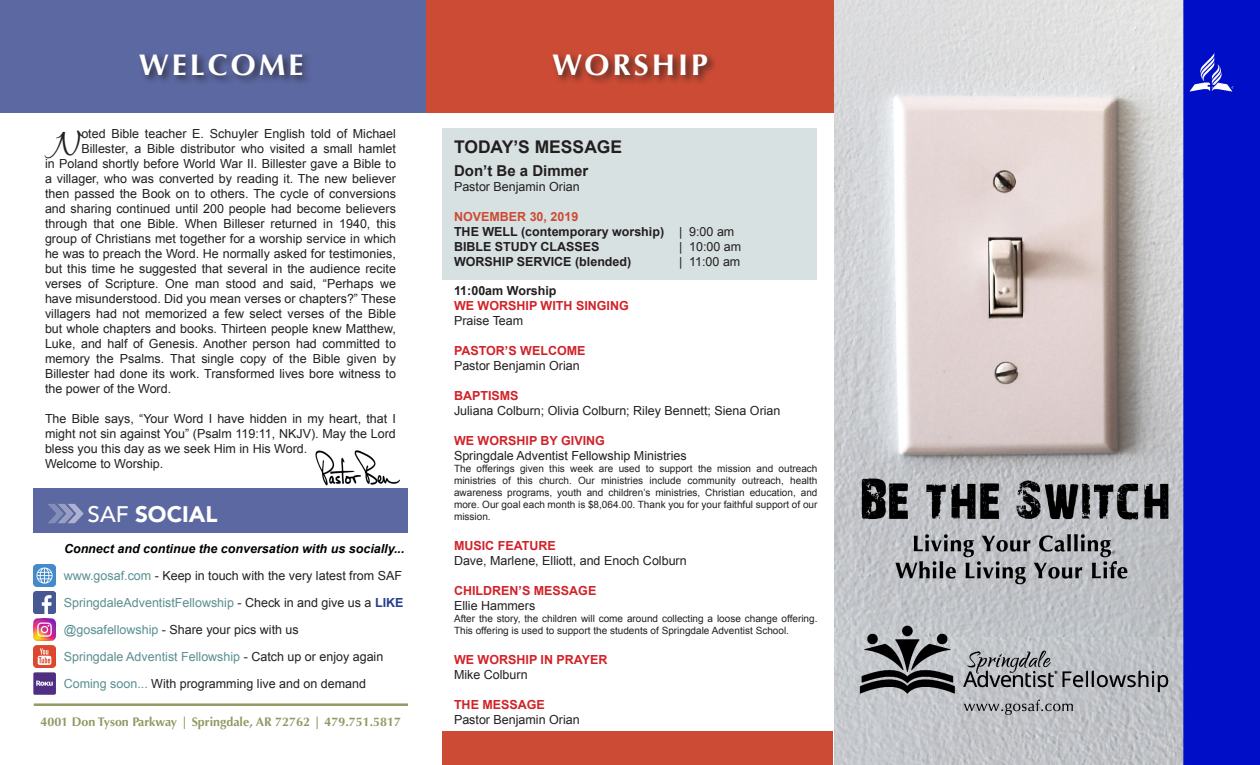
<style>
.page{position:relative;width:1260px;height:765px;background:#fff}
.page>*{position:absolute;margin:0;border:0;box-sizing:border-box;transform-origin:0 0}
.t1{font:38px "Allura";color:#231f20}
.t2{font:700 30px "Optima";letter-spacing:.1em;color:#fff}
.t3{font:900 22.5px "Avenir";color:#fff}
.t4{font:700 17.5px "Arial";color:#231f20}
.t5{font:700 15px "Arial";color:#231f20}
.t6{font:12.5px/15px "Arial";color:#231f20;text-align:justify}
.t7{font:700 12.5px "Arial";color:#d1232a}
.t8{font:12.5px "Arial";color:#5a8f90}
.t9{font:700 12.5px "Arial";color:#231f20}
.t10{font:700 12.5px "Optima";color:#919964}
.t11{font:italic 700 12.5px "Arial";color:#000}
.t12{font:700 12.5px "Arial";color:#cc4b34}
.t13{font:10px/12px "Arial";color:#231f20;text-align:justify}
.s1{font-weight:500}
.s2{color:#5a8f90}
.s3{color:#231f20}
.s4{font-weight:700;color:#253f8e}
.s5{font-weight:400}
</style>
<div class="page">
<div style="left:426px;top:0;width:407px;height:112px;background:#cc4b34"></div>
<div style="left:551px;top:51px;width:167px;height:35px;background:#231f20;opacity:.75"></div>
<div style="left:0;top:0;width:425px;height:112px;background:#5c68a2"></div>
<div style="left:137px;top:51px;width:176px;height:35px;background:#231f20;opacity:.75"></div>
<div style="left:442px;top:129px;width:376px;height:151px;background:#d8e1e1"></div>
<div style="left:442px;top:731px;width:391px;height:34px;background:#cc4b34"></div>
<img style="left:315px;top:451px;width:86px;height:35px">
<div style="left:33px;top:488px;width:375px;height:45px;background:#5c68a2"></div>
<img style="left:48px;top:504px;width:36px;height:19px">
<img style="left:56px;top:503px;width:20px;height:20px">
<img style="left:33px;top:564px;width:22px;height:23px">
<img style="left:33px;top:591px;width:22px;height:23px">
<img style="left:33px;top:618px;width:22px;height:23px">
<img style="left:33px;top:645px;width:22px;height:23px">
<img style="left:33px;top:672px;width:22px;height:23px">
<hr style="left:34px;top:703px;width:374px;height:3px;background:#919964">
<img style="left:834px;top:0;width:425px;height:765px">
<p class="t2" style="left:139px;top:47px;width:166px">WELCOME</p>
<p class="t2" style="left:552px;top:47px;width:157px">WORSHIP</p>
<p class="t1" style="left:52px;top:122px;width:31px">N</p>
<p class="t6" style="left:81px;top:126px;width:316px">oted Bible teacher E. Schuyler English told of Michael</p>
<p class="t6" style="left:81px;top:141px;width:316px">Billester, a Bible distributor who visited a small hamlet</p>
<p class="t6" style="left:45px;top:156px;width:353px">in Poland shortly before World War II. Billester gave a Bible to</p>
<p class="t6" style="left:45px;top:171px;width:352px">a villager, who was converted by reading it. The new believer</p>
<p class="t6" style="left:45px;top:186px;width:353px">then passed the Book on to others. The cycle of conversions</p>
<p class="t6" style="left:45px;top:201px;width:352px">and sharing continued until 200 people had become believers</p>
<p class="t6" style="left:45px;top:216px;width:352px">through that one Bible. When Billeser returned in 1940, this</p>
<p class="t6" style="left:45px;top:231px;width:352px">group of Christians met together for a worship service in which</p>
<p class="t6" style="left:45px;top:246px;width:352px">he was to preach the Word. He normally asked for testimonies,</p>
<p class="t6" style="left:45px;top:261px;width:352px">but this time he suggested that several in the audience recite</p>
<p class="t6" style="left:45px;top:276px;width:352px">verses of Scripture. One man stood and said, “Perhaps we</p>
<p class="t6" style="left:45px;top:291px;width:353px">have misunderstood. Did you mean verses or chapters?” These</p>
<p class="t6" style="left:45px;top:306px;width:352px">villagers had not memorized a few select verses of the Bible</p>
<p class="t6" style="left:45px;top:321px;width:352px">but whole chapters and books. Thirteen people knew Matthew,</p>
<p class="t6" style="left:45px;top:336px;width:352px">Luke, and half of Genesis. Another person had committed to</p>
<p class="t6" style="left:45px;top:351px;width:352px">memory the Psalms. That single copy of the Bible given by</p>
<p class="t6" style="left:45px;top:366px;width:352px">Billester had done its work. Transformed lives bore witness to</p>
<p class="t6" style="left:45px;top:381px;width:128px">the power of the Word.</p>
<p class="t6" style="left:45px;top:411px;width:353px">The Bible says, “Your Word I have hidden in my heart, that I might not sin against You” (Psalm 119:11, NKJV). May the Lord bless you this day as we seek Him in His Word.</p>
<p class="t6" style="left:45px;top:456px;width:120px">Welcome to Worship.</p>
<p class="t3" style="left:88px;top:495px;width:131px"><span class="s1">SAF</span> SOCIAL</p>
<p class="t11" style="left:64px;top:541px;width:342px">Connect and continue the conversation with us socially...</p>
<p class="t6" style="left:64px;top:568px;width:340px"><span class="s2">www.gosaf.com</span> - Keep in touch with the very latest from SAF</p>
<p class="t8" style="left:64px;top:595px;width:341px">SpringdaleAdventistFellowship <span class="s3">- Check in and give us a</span> <span class="s4">LIKE</span></p>
<p class="t6" style="left:64px;top:622px;width:237px"><span class="s2">@gosafellowship</span> - Share your pics with us</p>
<p class="t8" style="left:64px;top:649px;width:321px">Springdale Adventist Fellowship <span class="s3">- Catch up or enjoy again</span></p>
<p class="t6" style="left:64px;top:676px;width:304px"><span class="s2">Coming soon...</span> With programming live and on demand</p>
<p class="t10" style="left:40px;top:715px;width:362px">4001 Don Tyson Parkway | Springdale, AR 72762 | 479.751.5817</p>
<p class="t4" style="left:454px;top:136px;width:170px">TODAY’S MESSAGE</p>
<p class="t5" style="left:454px;top:161px;width:136px">Don’t Be a Dimmer</p>
<p class="t6" style="left:454px;top:179px;width:127px">Pastor Benjamin Orian</p>
<p class="t12" style="left:454px;top:208px;width:126px">NOVEMBER 30, 2019</p>
<p class="t9" style="left:454px;top:223px;width:282px">THE WELL (contemporary worship) <span class="s5">| 9:00 am</span></p>
<p class="t9" style="left:454px;top:238px;width:147px">BIBLE STUDY CLASSES</p>
<p class="t6" style="left:679px;top:239px;width:64px">| 10:00 am</p>
<p class="t9" style="left:454px;top:253px;width:179px">WORSHIP SERVICE (blended)</p>
<p class="t6" style="left:679px;top:254px;width:63px">| 11:00 am</p>
<p class="t9" style="left:454px;top:283px;width:104px">11:00am Worship</p>
<p class="t7" style="left:454px;top:298px;width:176px">WE WORSHIP WITH SINGING</p>
<p class="t6" style="left:454px;top:314px;width:71px">Praise Team</p>
<p class="t7" style="left:454px;top:343px;width:133px">PASTOR’S WELCOME</p>
<p class="t6" style="left:454px;top:359px;width:127px">Pastor Benjamin Orian</p>
<p class="t7" style="left:454px;top:388px;width:66px">BAPTISMS</p>
<p class="t6" style="left:454px;top:404px;width:328px">Juliana Colburn; Olivia Colburn; Riley Bennett; Siena Orian</p>
<p class="t7" style="left:454px;top:433px;width:152px">WE WORSHIP BY GIVING</p>
<p class="t6" style="left:454px;top:449px;width:234px">Springdale Adventist Fellowship Ministries</p>
<p class="t13" style="left:454px;top:463px;width:365px">The offerings given this week are used to support the mission and outreach ministries of this church. Our ministries include community outreach, health awareness programs, youth and children’s ministries, Christian education, and more. Our goal each month is $8,064.00. Thank you for your faithful support of our mission.</p>
<p class="t7" style="left:454px;top:538px;width:103px">MUSIC FEATURE</p>
<p class="t6" style="left:454px;top:554px;width:234px">Dave, Marlene, Elliott, and Enoch Colburn</p>
<p class="t7" style="left:454px;top:583px;width:144px">CHILDREN’S MESSAGE</p>
<p class="t6" style="left:454px;top:599px;width:83px">Ellie Hammers</p>
<p class="t13" style="left:454px;top:613px;width:365px">After the story, the children will come around collecting a loose change offering.<br>This offering is used to support the students of Springdale Adventist School.</p>
<p class="t7" style="left:454px;top:652px;width:155px">WE WORSHIP IN PRAYER</p>
<p class="t6" style="left:454px;top:668px;width:75px">Mike Colburn</p>
<p class="t7" style="left:454px;top:697px;width:92px">THE MESSAGE</p>
<p class="t6" style="left:454px;top:713px;width:127px">Pastor Benjamin Orian</p>
</div>
